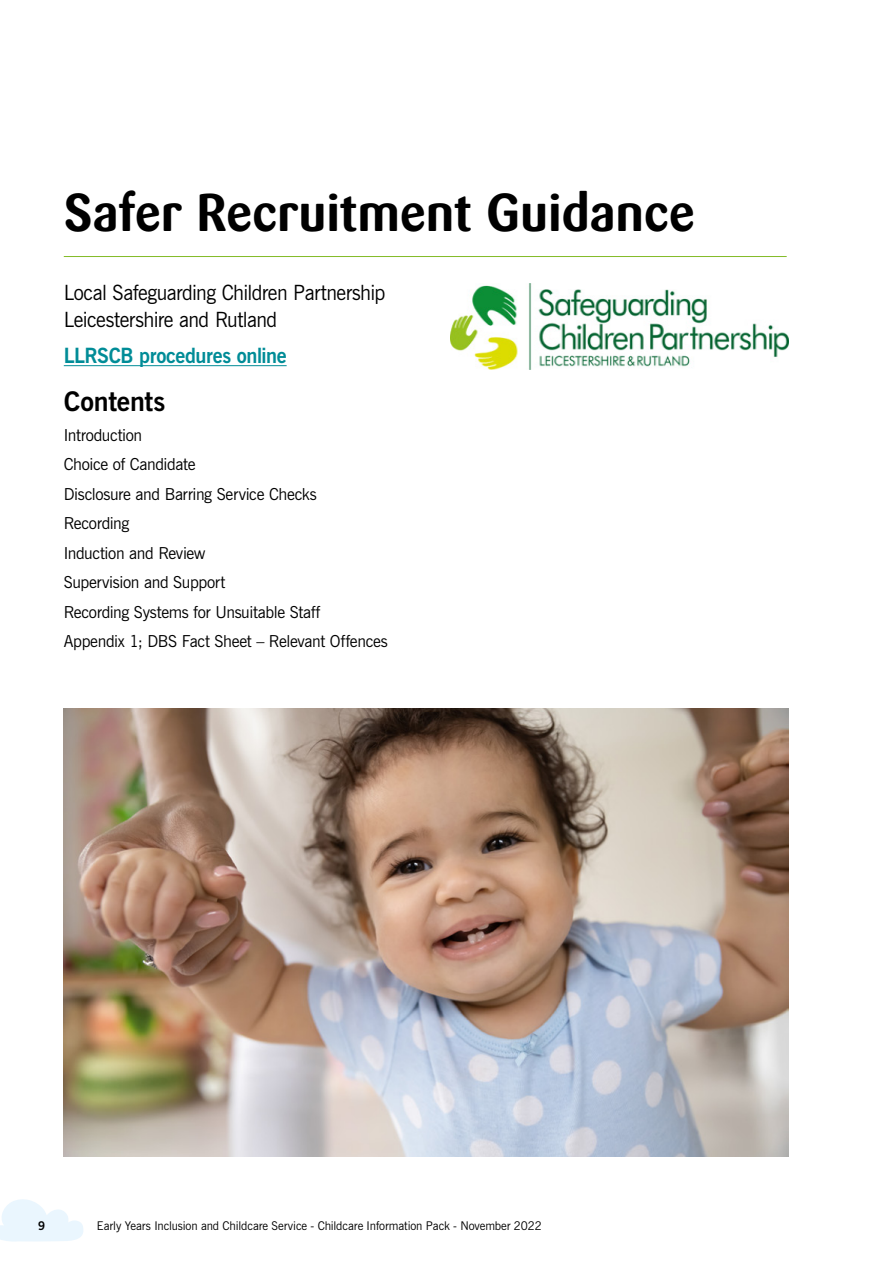
<style>
.page{position:relative;width:893px;height:1263px;background:#fff}
.page>*{position:absolute;margin:0;border:0;box-sizing:border-box;transform-origin:0 0}
.H2_header{font:700 52.5px "Sari";letter-spacing:-.005em;color:#000;scale:.95 1}
.H3_Sub_heading{font:700 27px "News Gothic BT";letter-spacing:-.01em;color:#000}
.P_intro{font:21px/27px "News Gothic BT";letter-spacing:-.025em;color:#000;scale:.95 1}
.P_intro-2{font:700 21px "News Gothic BT";letter-spacing:-.02em;color:#008c97;scale:.95 1}
.P_body_copy{font:16.5px "News Gothic BT";letter-spacing:-.02em;color:#000}
.t1{font:12px "News Gothic BT";letter-spacing:-.01em;color:#000}
.t2{font:700 12px "News Gothic BT";color:#000}
</style>
<div class="page">
<svg style="left:0;top:1199px;width:83px;height:43px"></svg>
<hr style="left:64px;top:256px;width:723px;height:1px;background:#83bb26">
<hr style="left:64px;top:365px;width:223px;height:1px;background:#008c97">
<img style="left:450px;top:283px;width:339px;height:86px">
<img style="left:64px;top:708px;width:725px;height:449px">
<p class="H2_header" style="left:64px;top:181px;width:666px">Safer Recruitment Guidance</p>
<p class="P_intro" style="left:64px;top:279px;width:340px">Local Safeguarding Children Partnership<br>Leicestershire and Rutland</p>
<p class="P_intro-2" style="left:64px;top:342px;width:236px">LLRSCB procedures online</p>
<h3 class="H3_Sub_heading" style="left:64px;top:385px;width:103px">Contents</h3>
<p class="P_body_copy" style="left:64px;top:425px;width:80px">Introduction</p>
<p class="P_body_copy" style="left:64px;top:454px;width:133px">Choice of Candidate</p>
<p class="P_body_copy" style="left:64px;top:484px;width:254px">Disclosure and Barring Service Checks</p>
<p class="P_body_copy" style="left:64px;top:513px;width:67px">Recording</p>
<p class="P_body_copy" style="left:64px;top:543px;width:143px">Induction and Review</p>
<p class="P_body_copy" style="left:64px;top:572px;width:163px">Supervision and Support</p>
<p class="P_body_copy" style="left:64px;top:602px;width:258px">Recording Systems for Unsuitable Staff</p>
<p class="P_body_copy" style="left:64px;top:631px;width:326px">Appendix 1; DBS Fact Sheet – Relevant Offences</p>
<p class="t2" style="left:38px;top:1218px;width:9px">9</p>
<p class="t1" style="left:97px;top:1218px;width:446px">Early Years Inclusion and Childcare Service - Childcare Information Pack - November 2022</p>
</div>
